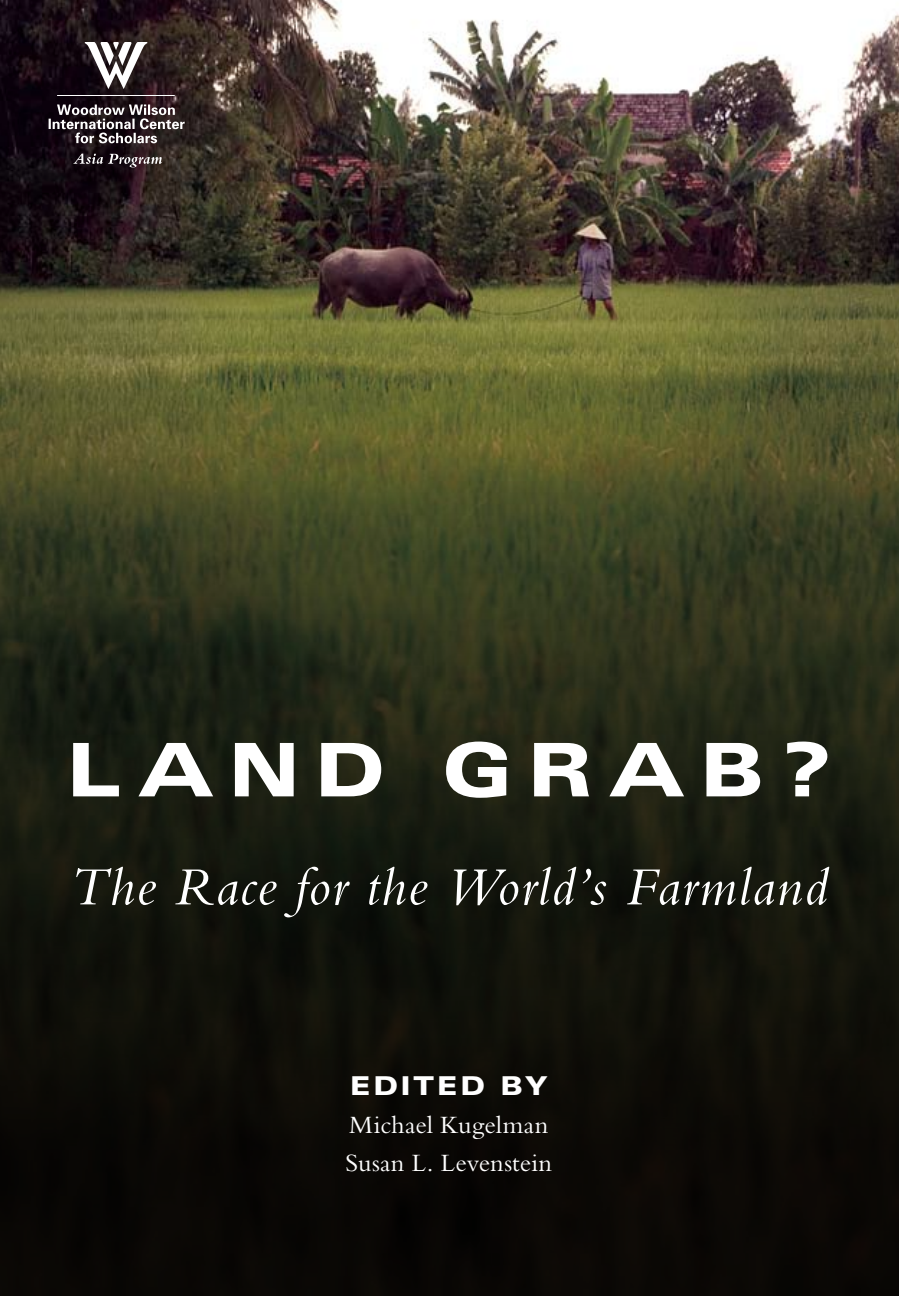
<style>
.page{position:relative;width:899px;height:1296px;background:#fff}
.page>*{position:absolute;margin:0;border:0;box-sizing:border-box;transform-origin:0 0}
.t1{font:900 expanded 74px "Univers";color:#fff}
.t2{font:italic 56px "Bembo";letter-spacing:.025em;color:#fff}
.t3{font:26px/38px "Bembo";letter-spacing:.005em;color:#fff}
.t4{font:900 expanded 26px "Univers";letter-spacing:.09em;color:#fff}
</style>
<div class="page">
<img style="left:0;top:0;width:899px;height:1296px">
<svg style="left:49px;top:42px;width:136px;height:101px;background:#493f43"></svg>
<svg style="left:73px;top:154px;width:89px;height:13px"></svg>
<h1 class="t1" style="left:66px;top:727px;width:154px">LAND</h1>
<h1 class="t1" style="left:442px;top:727px;width:161px">GRAB</h1>
<h1 class="t1" style="left:777px;top:727px;width:56px">?</h1>
<h2 class="t2" style="left:69px;top:854px;width:760px">The Race for the World’s Farmland</h2>
<p class="t4" style="left:350px;top:1071px;width:199px">Edite d by</p>
<p class="t3" style="left:345px;top:1106px;width:208px">Michael Kugelman<br>Susan L. Levenstein</p>
</div>
